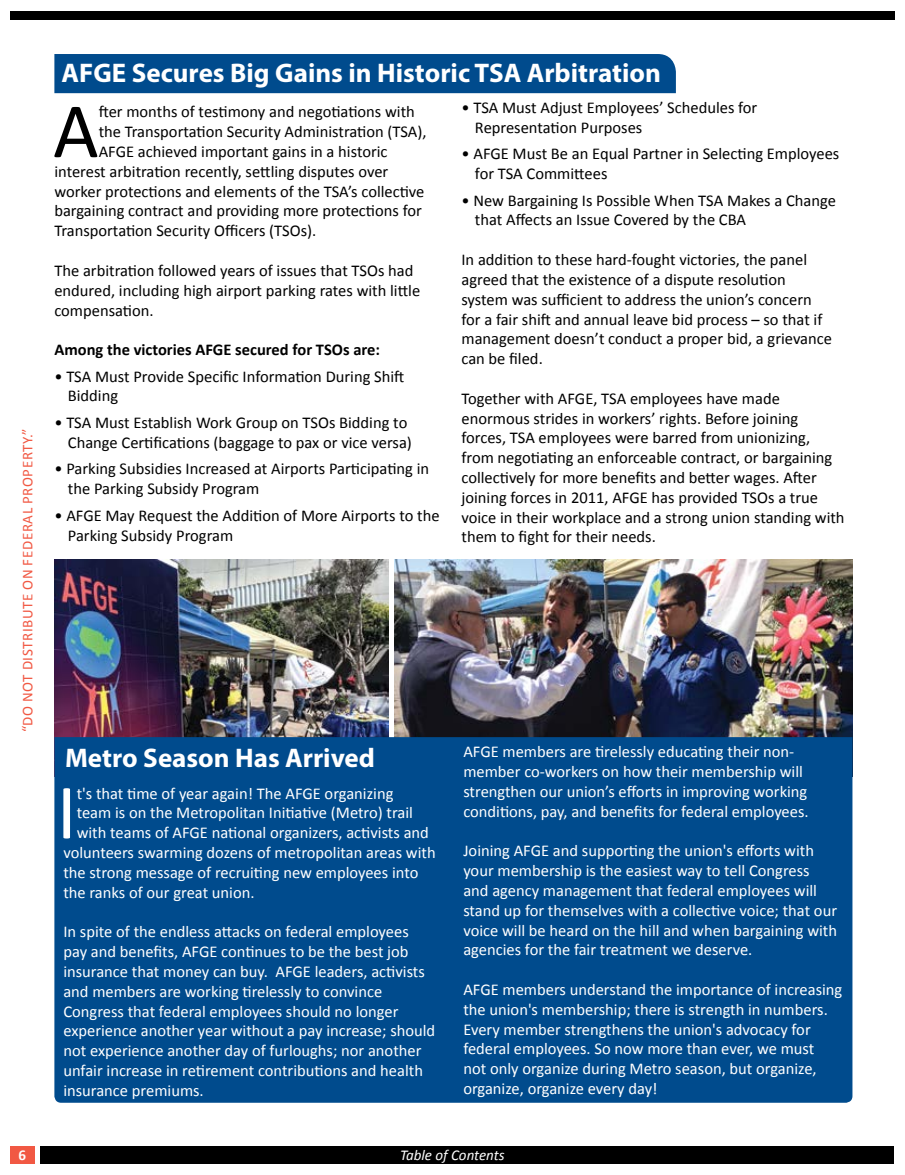
<style>
.page{position:relative;width:905px;height:1175px;background:#fff}
.page>*{position:absolute;margin:0;border:0;box-sizing:border-box;transform-origin:0 0}
.t1{font:78.9px "Calibri";color:#000}
.t2{font:78.9px "Calibri";color:#fff}
.t3{font:700 27px "Myriad Pro";color:#fff}
.t4{font:16.5px/19.8px "Calibri";color:#000}
.t5{font:16.5px/19.8px "Calibri";color:#fff}
.t6{font:700 16.5px "Calibri";color:#000}
.t7{font:15px "Calibri";letter-spacing:.04em;color:#f15843}
.t8{font:italic 15px "Calibri";color:#fff}
.t9{font:700 15px "Calibri";color:#fff}
</style>
<div class="page">
<div style="left:11px;top:12px;width:884px;height:8px;background:#000"></div>
<div style="left:40px;top:1146px;width:854px;height:17px;background:#000"></div>
<div style="left:10px;top:1146px;width:24px;height:17px;background:#f15843"></div>
<img style="left:54px;top:560px;width:335px;height:177px">
<img style="left:394px;top:560px;width:458px;height:177px">
<div style="left:54px;top:54px;width:622px;height:39px;background:#004b8d"></div>
<div style="left:54px;top:737px;width:798px;height:365px;background:#004b8d"></div>
<p class="t7" style="left:18px;top:732px;width:305px;rotate:-90deg">“DO NOT DISTRIBUTE ON FEDERAL PROPERTY.”</p>
<h2 class="t3" style="left:61px;top:55px;width:601px">AFGE Secures Big Gains in Historic TSA Arbitration</h2>
<h1 class="t1" style="left:53px;top:81px;width:47px">A</h1>
<p class="t4" style="left:99px;top:102px;width:318px">fter months of testimony and negotiations with</p>
<p class="t4" style="left:99px;top:122px;width:329px">the Transportation Security Administration (TSA),</p>
<p class="t4" style="left:99px;top:142px;width:290px">AFGE achieved important gains in a historic</p>
<p class="t4" style="left:54px;top:161px;width:335px">interest arbitration recently, settling disputes over</p>
<p class="t4" style="left:54px;top:181px;width:371px">worker protections and elements of the TSA’s collective</p>
<p class="t4" style="left:54px;top:201px;width:369px">bargaining contract and providing more protections for</p>
<p class="t4" style="left:54px;top:221px;width:263px">Transportation Security Officers (TSOs).</p>
<p class="t4" style="left:54px;top:260px;width:367px">The arbitration followed years of issues that TSOs had endured, including high airport parking rates with little compensation.</p>
<p class="t6" style="left:54px;top:339px;width:327px">Among the victories AFGE secured for TSOs are:</p>
<p class="t4" style="left:68px;top:366px;width:338px;text-indent:-13px">• TSA Must Provide Specific Information During Shift<br>Bidding</p>
<p class="t4" style="left:54px;top:413px;width:359px;text-align:right">• TSA Must Establish Work Group on TSOs Bidding to<br>Change Certifications (baggage to pax or vice versa)</p>
<p class="t4" style="left:68px;top:459px;width:363px;text-indent:-13px">• Parking Subsidies Increased at Airports Participating in the Parking Subsidy Program</p>
<p class="t4" style="left:68px;top:505px;width:373px;text-indent:-13px">• AFGE May Request the Addition of More Airports to the<br>Parking Subsidy Program</p>
<p class="t4" style="left:475px;top:98px;width:284px;text-indent:-13px">• TSA Must Adjust Employees’ Schedules for<br>Representation Purposes</p>
<p class="t4" style="left:475px;top:144px;width:366px;text-indent:-13px">• AFGE Must Be an Equal Partner in Selecting Employees for TSA Committees</p>
<p class="t4" style="left:475px;top:190px;width:362px;text-indent:-13px">• New Bargaining Is Possible When TSA Makes a Change that Affects an Issue Covered by the CBA</p>
<p class="t4" style="left:461px;top:250px;width:372px">In addition to these hard-fought victories, the panel agreed that the existence of a dispute resolution system was sufficient to address the union’s concern for a fair shift and annual leave bid process – so that if management doesn’t conduct a proper bid, a grievance can be filed.</p>
<p class="t4" style="left:461px;top:388px;width:384px">Together with AFGE, TSA employees have made enormous strides in workers’ rights. Before joining forces, TSA employees were barred from unionizing, from negotiating an enforceable contract, or bargaining collectively for more benefits and better wages. After joining forces in 2011, AFGE has provided TSOs a true voice in their workplace and a strong union standing with them to fight for their needs.</p>
<h2 class="t3" style="left:65px;top:740px;width:311px">Metro Season Has Arrived</h2>
<h1 class="t2" style="left:57px;top:762px;width:21px">I</h1>
<p class="t5" style="left:77px;top:783px;width:318px">t's that time of year again! The AFGE organizing</p>
<p class="t5" style="left:77px;top:803px;width:338px">team is on the Metropolitan Initiative (Metro) trail</p>
<p class="t5" style="left:77px;top:823px;width:354px">with teams of AFGE national organizers, activists and</p>
<p class="t5" style="left:63px;top:842px;width:374px">volunteers swarming dozens of metropolitan areas with</p>
<p class="t5" style="left:63px;top:862px;width:356px">the strong message of recruiting new employees into</p>
<p class="t5" style="left:63px;top:882px;width:193px">the ranks of our great union.</p>
<p class="t5" style="left:63px;top:922px;width:373px">In spite of the endless attacks on federal employees pay and benefits, AFGE continues to be the best job insurance that money can buy. AFGE leaders, activists and members are working tirelessly to convince Congress that federal employees should no longer experience another year without a pay increase; should not experience another day of furloughs; nor another unfair increase in retirement contributions and health insurance premiums.</p>
<p class="t5" style="left:463px;top:742px;width:347px">AFGE members are tirelessly educating their non&shy;member co-workers on how their membership will strengthen our union’s efforts in improving working conditions, pay, and benefits for federal employees.</p>
<p class="t5" style="left:463px;top:841px;width:375px">Joining AFGE and supporting the union's efforts with your membership is the easiest way to tell Congress and agency management that federal employees will stand up for themselves with a collective voice; that our voice will be heard on the hill and when bargaining with agencies for the fair treatment we deserve.</p>
<p class="t5" style="left:463px;top:979px;width:380px">AFGE members understand the importance of increasing the union's membership; there is strength in numbers.<br>Every member strengthens the union's advocacy for federal employees. So now more than ever, we must<br>not only organize during Metro season, but organize, organize, organize every day!</p>
<p class="t9" style="left:19px;top:1144px;width:9px">6</p>
<p class="t8" style="left:400px;top:1144px;width:106px">Table of Contents</p>
</div>
